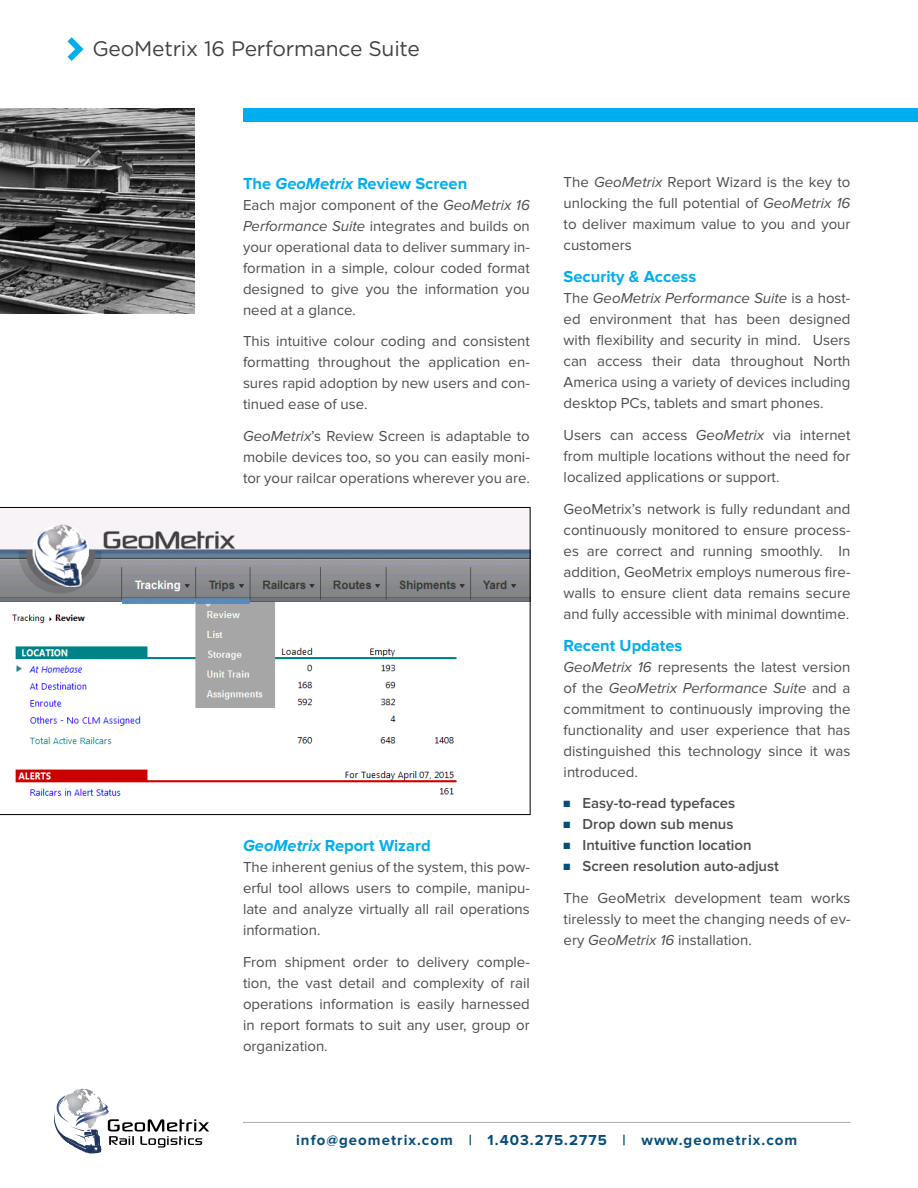
<style>
.page{position:relative;width:918px;height:1188px;background:#fff}
.page>*{position:absolute;margin:0;border:0;box-sizing:border-box;transform-origin:0 0}
.t1{font:21px "Gotham";letter-spacing:-.01em;color:#414042}
.t2{font:700 16.5px "Proxima Nova";color:#00aeef}
.t3{font:15px/21px "Proxima Nova";color:#4d4d4f;text-align:justify}
.t4{font:600 15px "Proxima Nova";color:#4d4d4f}
.t5{font:700 15px "Proxima Nova";letter-spacing:.07em;color:#074d7a}
.s1{font-style:italic}
.s2{color:#074d7a}
.s3{font-weight:600}
</style>
<div class="page">
<svg style="left:67px;top:37px;width:17px;height:24px"></svg>
<svg style="left:54px;top:1089px;width:155px;height:65px"></svg>
<hr style="left:243px;top:1122px;width:607px;height:1px;background:#a7a9ac">
<img style="left:0;top:108px;width:194px;height:205px">
<div style="left:243px;top:108px;width:675px;height:14px;background:#00aeef"></div>
<svg style="left:0;top:507px;width:530px;height:308px"></svg>
<h1 class="t1" style="left:92px;top:37px;width:329px">GeoMetrix 16 Performance Suite</h1>
<p class="t2" style="left:243px;top:174px;width:226px">The <span class="s1">GeoMetrix</span> Review Screen</p>
<p class="t3" style="left:243px;top:194px;width:288px">Each major component of the <span class="s1">GeoMetrix 16<br>Performance Suite</span> integrates and builds on your operational data to deliver summary in&shy;formation in a simple, colour coded format designed to give you the information you need at a glance.</p>
<p class="t3" style="left:243px;top:331px;width:288px">This intuitive colour coding and consistent formatting throughout the application en&shy;sures rapid adoption by new users and con&shy;tinued ease of use.</p>
<p class="t3" style="left:243px;top:426px;width:288px"><span class="s1">GeoMetrix</span>’s Review Screen is adaptable to mobile devices too, so you can easily moni&shy;tor your railcar operations wherever you are.</p>
<p class="t2" style="left:243px;top:836px;width:189px"><span class="s1">GeoMetrix</span> Report Wizard</p>
<p class="t3" style="left:243px;top:857px;width:288px">The inherent genius of the system, this pow&shy;erful tool allows users to compile, manipu&shy;late and analyze virtually all rail operations information.</p>
<p class="t3" style="left:243px;top:951px;width:288px">From shipment order to delivery comple&shy;tion, the vast detail and complexity of rail operations information is easily harnessed in report formats to suit any user, group or organization.</p>
<p class="t3" style="left:564px;top:172px;width:288px">The <span class="s1">GeoMetrix</span> Report Wizard is the key to unlocking the full potential of <span class="s1">GeoMetrix 16 </span>to deliver maximum value to you and your customers</p>
<p class="t2" style="left:564px;top:267px;width:134px">Security &amp; Access</p>
<p class="t3" style="left:564px;top:288px;width:288px">The <span class="s1">GeoMetrix Performance Suite</span> is a host&shy;ed environment that has been designed with flexibility and security in mind. Users can access their data throughout North America using a variety of devices including desktop PCs, tablets and smart phones.</p>
<p class="t3" style="left:564px;top:425px;width:288px">Users can access <span class="s1">GeoMetrix</span> via internet from multiple locations without the need for localized applications or support.</p>
<p class="t3" style="left:564px;top:498px;width:288px">GeoMetrix’s network is fully redundant and continuously monitored to ensure process&shy;es are correct and running smoothly. In addition, GeoMetrix employs numerous fire&shy;walls to ensure client data remains secure and fully accessible with minimal downtime.</p>
<p class="t2" style="left:564px;top:636px;width:120px">Recent Updates</p>
<p class="t3" style="left:564px;top:656px;width:288px"><span class="s1">GeoMetrix 16</span> represents the latest version of the <span class="s1">GeoMetrix Performance Suite</span> and a commitment to continuously improving the functionality and user experience that has distinguished this technology since it was introduced.</p>
<p class="t4" style="left:564px;top:795px;width:173px"><span class="s2">■</span> Easy-to-read typefaces</p>
<p class="t4" style="left:564px;top:816px;width:171px"><span class="s2">■</span> Drop down sub menus</p>
<p class="t4" style="left:564px;top:837px;width:189px"><span class="s2">■</span> Intuitive function location</p>
<p class="t3" style="left:564px;top:851px;width:288px;line-height:31.8px"><span class="s2">■</span> <span class="s3">Screen resolution auto-adjust<br></span>The GeoMetrix development team works</p>
<p class="t3" style="left:564px;top:909px;width:288px">tirelessly to meet the changing needs of ev&shy;ery <span class="s1">GeoMetrix 16</span> installation.</p>
<p class="t5" style="left:296px;top:1131px;width:503px">info@geometrix.com | 1.403.275.2775 | www.geometrix.com</p>
</div>
